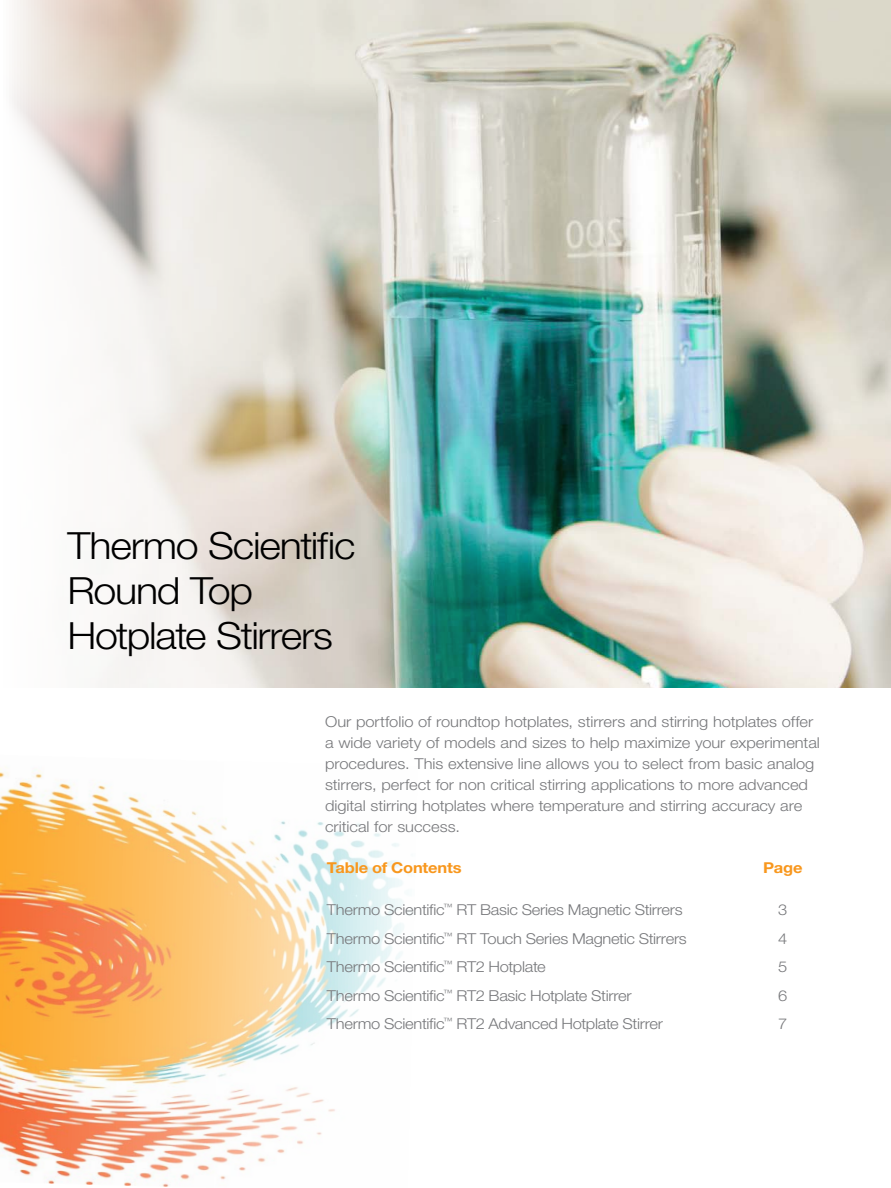
<style>
.page{position:relative;width:891px;height:1188px;background:#fff}
.page>*{position:absolute;margin:0;border:0;box-sizing:border-box;transform-origin:0 0}
.t1{font:300 37.5px/45px "Helvetica Neue LT Std";letter-spacing:-.03em;color:#000;scale:1.1 1}
.t2{font:300 15px/21px "Helvetica Neue LT Std";letter-spacing:-.01em;color:#77787b;scale:1.1 1}
.t3{font:700 15px "Helvetica Neue LT Std";letter-spacing:-.015em;color:#f8971d;scale:1.1 1}
</style>
<div class="page">
<img style="left:714px;top:0;width:177px;height:688px">
<img style="left:12px;top:0;width:702px;height:688px">
<img style="left:0;top:768px;width:404px;height:419px">
<img style="left:858px;top:284px;width:33px;height:366px">
<h1 class="t1" style="left:68px;top:523px;width:263px">Thermo Scientific<br>Round Top<br>Hotplate Stirrers</h1>
<p class="t2" style="left:325px;top:711px;width:451px">Our portfolio of roundtop hotplates, stirrers and stirring hotplates offer a wide variety of models and sizes to help maximize your experimental procedures. This extensive line allows you to select from basic analog stirrers, perfect for non critical stirring applications to more advanced digital stirring hotplates where temperature and stirring accuracy are critical for success.</p>
<p class="t3" style="left:327px;top:859px;width:124px">Table of Contents</p>
<p class="t3" style="left:763px;top:859px;width:37px">Page</p>
<p class="t2" style="left:327px;top:899px;width:325px">Thermo Scientific<sup>™</sup> RT Basic Series Magnetic Stirrers</p>
<p class="t2" style="left:778px;top:899px;width:10px">3</p>
<p class="t2" style="left:327px;top:928px;width:329px">Thermo Scientific<sup>™</sup> RT Touch Series Magnetic Stirrers</p>
<p class="t2" style="left:778px;top:928px;width:10px">4</p>
<p class="t2" style="left:327px;top:956px;width:200px">Thermo Scientific<sup>™</sup> RT2 Hotplate</p>
<p class="t2" style="left:778px;top:956px;width:10px">5</p>
<p class="t2" style="left:327px;top:985px;width:279px">Thermo Scientific<sup>™</sup> RT2 Basic Hotplate Stirrer</p>
<p class="t2" style="left:778px;top:985px;width:10px">6</p>
<p class="t2" style="left:327px;top:1013px;width:307px">Thermo Scientific<sup>™</sup> RT2 Advanced Hotplate Stirrer</p>
<p class="t2" style="left:778px;top:1013px;width:10px">7</p>
</div>
